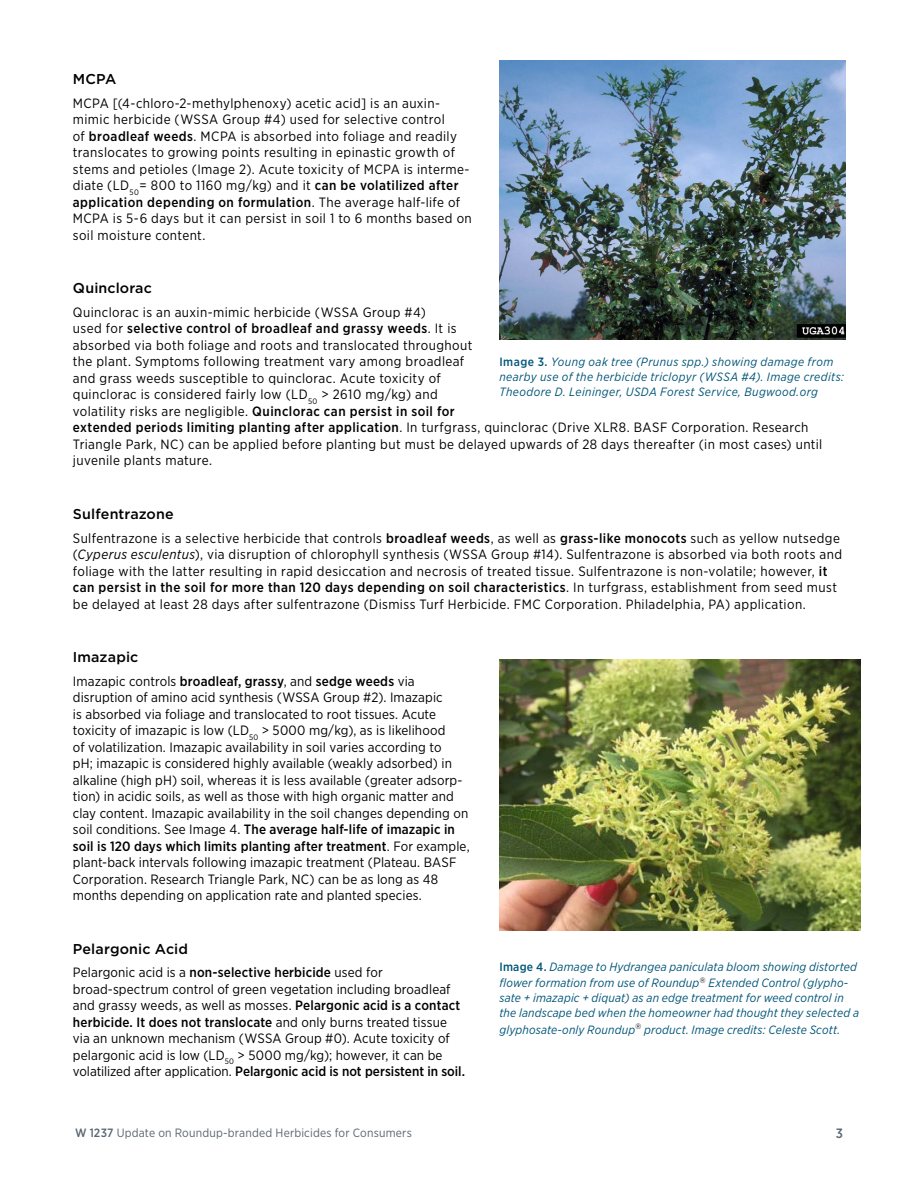
<style>
.page{position:relative;width:918px;height:1188px;background:#fff}
.page>*{position:absolute;margin:0;border:0;box-sizing:border-box;transform-origin:0 0}
.t1{font:500 14.25px "Gotham";letter-spacing:.01em;color:#000}
.t2{font:13.5px/16.5px "Gotham Narrow";letter-spacing:.02em;color:#000}
.t3{font:500 13.5px "Gotham Narrow";color:#596670}
.t4{font:italic 12px/16.5px "Gotham Narrow";letter-spacing:.015em;color:#005578}
.t5{font:italic 12px/15px "Gotham Narrow";letter-spacing:.035em;color:#005578}
.t6{font:12px "Gotham Narrow";letter-spacing:.015em;color:#596670}
.s1{font-weight:500}
.s2{font-weight:500;font-style:normal}
.s3{font-style:italic}
</style>
<div class="page">
<img style="left:500px;top:60px;width:345px;height:280px">
<img style="left:500px;top:660px;width:360px;height:270px">
<p class="t1" style="left:73px;top:70px;width:45px">MCPA</p>
<p class="t2" style="left:73px;top:94px;width:400px">MCPA [(4-chloro-2-methylphenoxy) acetic acid] is an auxin&shy;mimic herbicide (WSSA Group #4) used for selective control<br>of <span class="s1">broadleaf weeds</span>. MCPA is absorbed into foliage and readily translocates to growing points resulting in epinastic growth of stems and petioles (Image 2). Acute toxicity of MCPA is interme&shy;diate (LD<sub>50</sub>= 800 to 1160 mg/kg) and it <span class="s1">can be volatilized after application depending on formulation</span>. The average half-life of MCPA is 5-6 days but it can persist in soil 1 to 6 months based on soil moisture content.</p>
<p class="t1" style="left:73px;top:279px;width:81px">Quinclorac</p>
<p class="t2" style="left:73px;top:303px;width:401px">Quinclorac is an auxin-mimic herbicide (WSSA Group #4)<br>used for <span class="s1">selective control of broadleaf and grassy weeds</span>. It is absorbed via both foliage and roots and translocated throughout the plant. Symptoms following treatment vary among broadleaf and grass weeds susceptible to quinclorac. Acute toxicity of quinclorac is considered fairly low (LD<sub>50</sub> &gt; 2610 mg/kg) and volatility risks are negligible. <span class="s1">Quinclorac can persist in soil for</span></p>
<p class="t5" style="left:500px;top:354px;width:346px"><span class="s2">Image 3.</span> Young oak tree (Prunus spp.) showing damage from nearby use of the herbicide triclopyr (WSSA #4). Image credits:<br>Theodore D. Leininger, USDA Forest Service, Bugwood.org</p>
<p class="t2" style="left:73px;top:419px;width:751px"><span class="s1">extended periods limiting planting after application</span>. In turfgrass, quinclorac (Drive XLR8. BASF Corporation. Research<br>Triangle Park, NC) can be applied before planting but must be delayed upwards of 28 days thereafter (in most cases) until juvenile plants mature.</p>
<p class="t1" style="left:73px;top:505px;width:102px">Sulfentrazone</p>
<p class="t2" style="left:73px;top:529px;width:771px">Sulfentrazone is a selective herbicide that controls <span class="s1">broadleaf weeds</span>, as well as <span class="s1">grass-like monocots</span> such as yellow nutsedge (<span class="s3">Cyperus esculentus</span>), via disruption of chlorophyll synthesis (WSSA Group #14). Sulfentrazone is absorbed via both roots and foliage with the latter resulting in rapid desiccation and necrosis of treated tissue. Sulfentrazone is non-volatile; however, <span class="s1">it can persist in the soil for more than 120 days depending on soil characteristics</span>. In turfgrass, establishment from seed must be delayed at least 28 days after sulfentrazone (Dismiss Turf Herbicide. FMC Corporation. Philadelphia, PA) application.</p>
<p class="t1" style="left:73px;top:648px;width:67px">Imazapic</p>
<p class="t2" style="left:73px;top:672px;width:398px">Imazapic controls <span class="s1">broadleaf, grassy</span>, and <span class="s1">sedge weeds</span> via disruption of amino acid synthesis (WSSA Group #2). Imazapic<br>is absorbed via foliage and translocated to root tissues. Acute toxicity of imazapic is low (LD<sub>50</sub> &gt; 5000 mg/kg), as is likelihood<br>of volatilization. Imazapic availability in soil varies according to<br>pH; imazapic is considered highly available (weakly adsorbed) in alkaline (high pH) soil, whereas it is less available (greater adsorp&shy;tion) in acidic soils, as well as those with high organic matter and clay content. Imazapic availability in the soil changes depending on soil conditions. See Image 4. <span class="s1">The average half-life of imazapic in soil is 120 days which limits planting after treatment</span>. For example, plant-back intervals following imazapic treatment (Plateau. BASF Corporation. Research Triangle Park, NC) can be as long as 48 months depending on application rate and planted species.</p>
<p class="t1" style="left:73px;top:940px;width:117px">Pelargonic Acid</p>
<p class="t2" style="left:73px;top:964px;width:394px">Pelargonic acid is a <span class="s1">non-selective herbicide</span> used for broad-spectrum control of green vegetation including broadleaf and grassy weeds, as well as mosses. <span class="s1">Pelargonic acid is a contact herbicide. It does not translocate</span> and only burns treated tissue via an unknown mechanism (WSSA Group #0). Acute toxicity of pelargonic acid is low (LD<sub>50</sub> &gt; 5000 mg/kg); however, it can be volatilized after application. <span class="s1">Pelargonic acid is not persistent in soil.</span></p>
<p class="t4" style="left:500px;top:958px;width:359px"><span class="s2">Image 4.</span> Damage to Hydrangea paniculata bloom showing distorted flower formation from use of Roundup<sup>®</sup> Extended Control (glypho-</p>
<p class="t4" style="left:499px;top:990px;width:361px;line-height:15px">sate + imazapic + diquat) as an edge treatment for weed control in the landscape bed when the homeowner had thought they selected a</p>
<p class="t4" style="left:499px;top:1021px;width:342px">glyphosate-only Roundup<sup>®</sup> product. Image credits: Celeste Scott.</p>
<p class="t6" style="left:75px;top:1125px;width:338px"><span class="s1">W 1237</span> Update on Roundup-branded Herbicides for Consumers</p>
<p class="t3" style="left:836px;top:1125px;width:9px">3</p>
</div>
